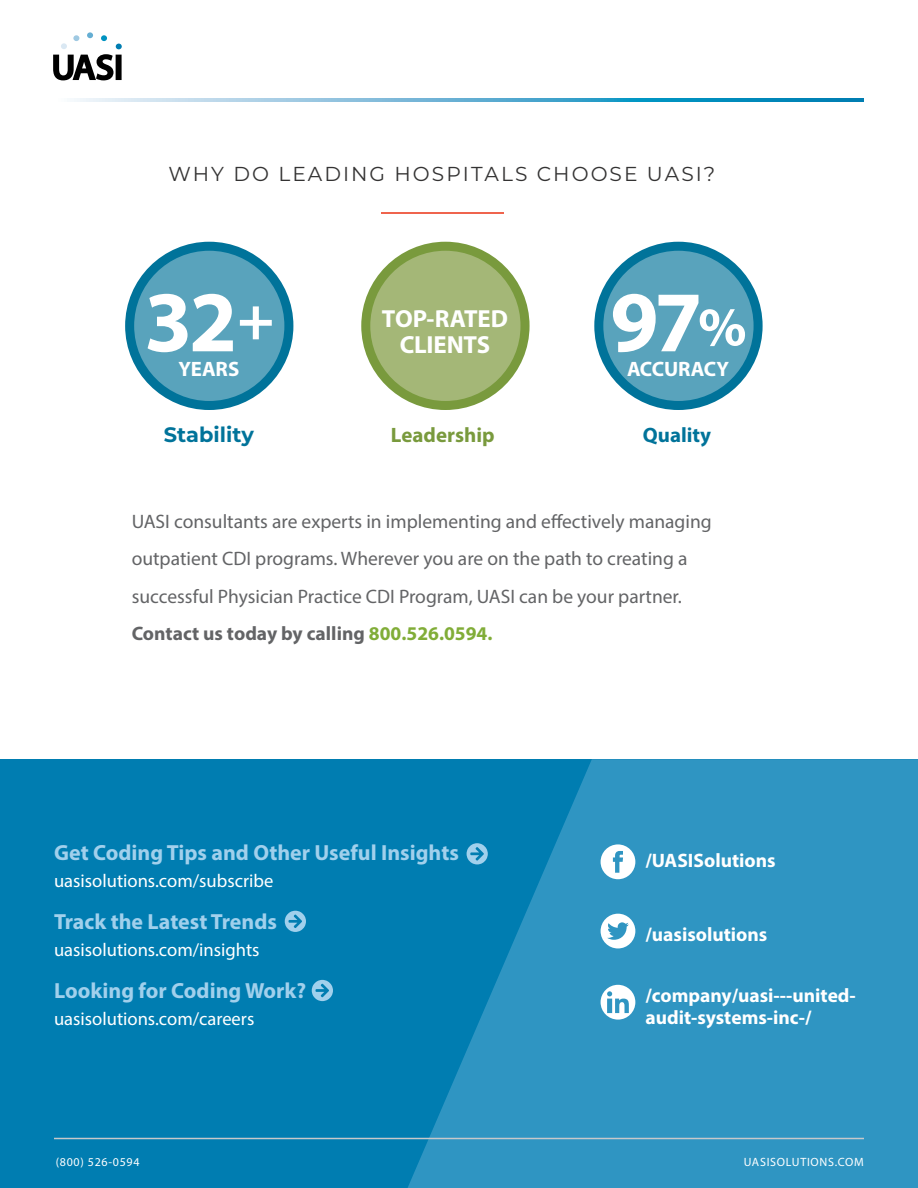
<style>
.page{position:relative;width:918px;height:1188px;background:#fff}
.page>*{position:absolute;margin:0;border:0;box-sizing:border-box;transform-origin:0 0}
.t1{font:700 87px "Myriad Pro";color:#fff}
.t2{font:700 24.75px "Myriad Pro";letter-spacing:-.01em;color:#fff}
.t3{font:700 21.9px "Myriad Pro";color:#a1d0ec}
.t4{font:700 20.85px "Myriad Pro";letter-spacing:-.005em;color:#fff}
.t5{font:700 20.85px "Myriad Pro";color:#799a3d}
.t6{font:700 20.85px "Montserrat";color:#00739a}
.t7{font:700 20.85px "Myriad Pro";color:#00739a}
.t8{font:20.25px "Montserrat";letter-spacing:.1em;color:#343333}
.t9{font:19.5px/37.5px "Myriad Pro";color:#636466}
.t10{font:700 19.5px/22.5px "Myriad Pro";color:#fff}
.t11{font:18.6px "Myriad Pro";color:#fff}
.t12{font:12px "Myriad Pro";letter-spacing:.06em;color:#fff}
.s1{font-size:61.8px}
.s2{font-size:55.05px}
.s3{font-weight:700}
.s4{font-weight:700;color:#81ad38}
</style>
<div class="page">
<div style="left:0;top:759px;width:918px;height:429px;background:#007db1"></div>
<svg style="left:402px;top:759px;width:516px;height:429px;fill:#2f95c2"></svg>
<svg style="left:601px;top:985px;width:34px;height:35px"></svg>
<svg style="left:601px;top:914px;width:34px;height:34px"></svg>
<svg style="left:601px;top:844px;width:34px;height:35px"></svg>
<svg style="left:74px;top:98px;width:790px;height:4px;background:#61b1d3"></svg>
<svg style="left:467px;top:843px;width:21px;height:21px"></svg>
<svg style="left:285px;top:911px;width:21px;height:21px"></svg>
<svg style="left:312px;top:980px;width:21px;height:21px"></svg>
<div style="left:130px;top:246px;width:159px;height:159px;background:#59a3bc;border-radius:50%"></div>
<div style="left:125px;top:242px;width:168px;height:168px;border:9px solid #00739a;border-radius:50%"></div>
<div style="left:366px;top:246px;width:159px;height:159px;background:#a4b777;border-radius:50%"></div>
<div style="left:361px;top:242px;width:169px;height:168px;border:9px solid #799a3d;border-radius:50%"></div>
<div style="left:599px;top:246px;width:159px;height:159px;background:#59a3bc;border-radius:50%"></div>
<div style="left:594px;top:242px;width:169px;height:168px;border:9px solid #00739a;border-radius:50%"></div>
<hr style="left:381px;top:212px;width:123px;height:2px;background:#ef644d">
<hr style="left:54px;top:1138px;width:810px;height:1px;background:#c7c8ca">
<svg style="left:53px;top:32px;width:69px;height:48px"></svg>
<p class="t8" style="left:168px;top:160px;width:548px">WHY DO LEADING HOSPITALS CHOOSE UASI?</p>
<h1 class="t1" style="left:144px;top:265px;width:131px">32<span class="s1">+</span></h1>
<p class="t4" style="left:179px;top:355px;width:62px">YEARS</p>
<p class="t2" style="left:382px;top:302px;width:128px">TOP-RATED</p>
<p class="t2" style="left:400px;top:329px;width:92px">CLIENTS</p>
<h1 class="t1" style="left:610px;top:265px;width:138px">97<span class="s2">%</span></h1>
<p class="t4" style="left:627px;top:355px;width:104px">ACCURACY</p>
<p class="t6" style="left:164px;top:420px;width:92px">Stability</p>
<p class="t5" style="left:391px;top:422px;width:105px">Leadership</p>
<p class="t7" style="left:643px;top:422px;width:70px">Quality</p>
<p class="t9" style="left:132px;top:502px;width:581px">UASI consultants are experts in implementing and effectively managing outpatient CDI programs. Wherever you are on the path to creating a successful Physician Practice CDI Program, UASI can be your partner.<br><span class="s3">Contact us today by calling</span> <span class="s4">800.526.0594.</span></p>
<p class="t3" style="left:54px;top:838px;width:406px">Get Coding Tips and Other Useful Insights</p>
<p class="t11" style="left:54px;top:869px;width:221px">uasisolutions.com/subscribe</p>
<p class="t3" style="left:54px;top:907px;width:225px">Track the Latest Trends</p>
<p class="t11" style="left:54px;top:938px;width:207px">uasisolutions.com/insights</p>
<p class="t3" style="left:54px;top:976px;width:254px">Looking for Coding Work?</p>
<p class="t11" style="left:54px;top:1007px;width:202px">uasisolutions.com/careers</p>
<p class="t10" style="left:645px;top:849px;width:132px">/UASISolutions</p>
<p class="t10" style="left:645px;top:922px;width:124px">/uasisolutions</p>
<p class="t10" style="left:645px;top:983px;width:212px">/company/uasi---united&shy;audit-systems-inc-/</p>
<p class="t12" style="left:56px;top:1155px;width:85px">(800) 526-0594</p>
<p class="t12" style="left:744px;top:1155px;width:121px">UASISOLUTIONS.COM</p>
</div>
